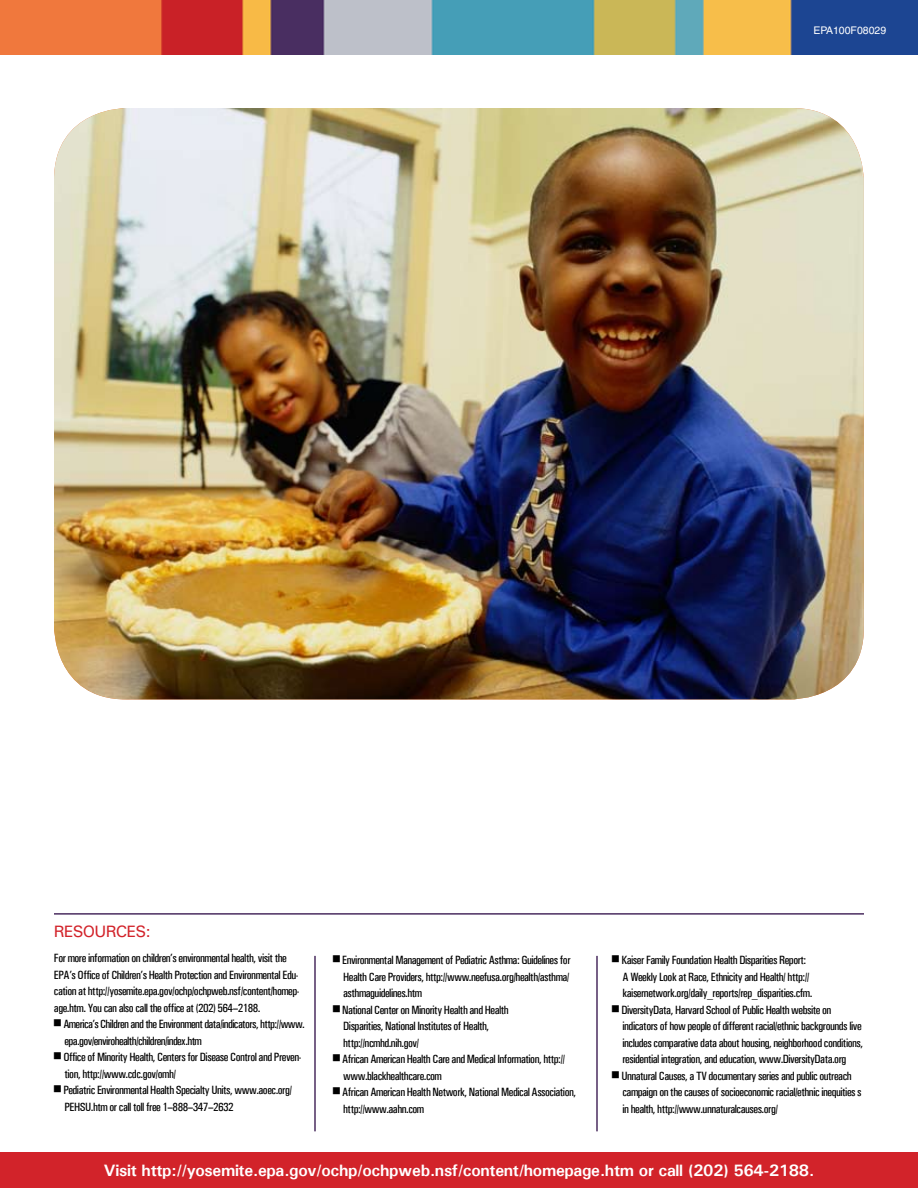
<style>
.page{position:relative;width:918px;height:1188px;background:#fff}
.page>*{position:absolute;margin:0;border:0;box-sizing:border-box;transform-origin:0 0}
.t1{font:700 16.5px "Univers";letter-spacing:-.02em;color:#fff}
.t2{font:500 16.5px "Univers";letter-spacing:-.04em;color:#d2232a}
.t3{font:500 12px/16.5px "Univers Condensed";letter-spacing:-.04em;color:#000}
.t4{font:10.5px "Helvetica";color:#fff}
</style>
<div class="page">
<hr style="left:54px;top:913px;width:810px;height:2px;background:#4a2d60">
<hr style="left:314px;top:956px;width:2px;height:175px;background:#4a2d60">
<hr style="left:596px;top:956px;width:2px;height:175px;background:#4a2d60">
<img style="left:0;top:0;width:918px;height:54px">
<img style="left:54px;top:108px;width:810px;height:591px">
<div style="left:0;top:1152px;width:918px;height:36px;background:#d2232a"></div>
<p class="t4" style="left:813px;top:24px;width:74px">EPA100F08029</p>
<p class="t2" style="left:54px;top:921px;width:98px">RESOURCES:</p>
<p class="t3" style="left:54px;top:950px;width:247px">For more information on children’s environmental health, visit the EPA’s Office of Children’s Health Protection and Environmental Edu&shy;cation at http://yosemite.epa.gov/ochp/ochpweb.nsf/content/homep&shy;age.htm. You can also call the office at (202) 564–2188.</p>
<p class="t3" style="left:54px;top:1016px;width:252px">■ America’s Children and the Environment data/indicators, http://www.</p>
<p class="t3" style="left:64px;top:1033px;width:139px">epa.gov/envirohealth/children/index.htm</p>
<p class="t3" style="left:64px;top:1049px;width:238px;text-indent:-10px">■ Office of Minority Health, Centers for Disease Control and Preven&shy;tion, http://www.cdc.gov/omh/</p>
<p class="t3" style="left:64px;top:1082px;width:229px;text-indent:-10px">■ Pediatric Environmental Health Specialty Units, www.aoec.org/<br>PEHSU.htm or call toll free 1–888–347–2632</p>
<p class="t3" style="left:343px;top:952px;width:229px;text-align:justify;text-indent:-10px">■ Environmental Management of Pediatric Asthma: Guidelines for Health Care Providers, http://www.neefusa.org/health/asthma/ asthmaguidelines.htm</p>
<p class="t3" style="left:343px;top:1001px;width:167px;text-indent:-10px">■ National Center on Minority Health and Health<br>Disparities, National Institutes of Health, http://ncmhd.nih.gov/</p>
<p class="t3" style="left:343px;top:1051px;width:224px;text-indent:-10px">■ African American Health Care and Medical Information, http:// www.blackhealthcare.com</p>
<p class="t3" style="left:343px;top:1084px;width:234px;text-indent:-10px">■ African American Health Network, National Medical Association, http://www.aahn.com</p>
<p class="t3" style="left:622px;top:952px;width:191px;text-indent:-10px">■ Kaiser Family Foundation Health Disparities Report:<br>A Weekly Look at Race, Ethnicity and Health/ http:// kaisernetwork.org/daily_reports/rep_disparities.cfm.</p>
<p class="t3" style="left:622px;top:1001px;width:242px;text-indent:-10px">■ DiversityData, Harvard School of Public Health website on indicators of how people of different racial/ethnic backgrounds live includes comparative data about housing, neighborhood conditions, residential integration, and education, www.DiversityData.org</p>
<p class="t3" style="left:622px;top:1067px;width:241px;text-indent:-10px">■ Unnatural Causes, a TV documentary series and public outreach campaign on the causes of socioeconomic racial/ethnic inequities s in health, http://www.unnaturalcauses.org/</p>
<p class="t1" style="left:104px;top:1160px;width:712px">Visit http://yosemite.epa.gov/ochp/ochpweb.nsf/content/homepage.htm or call (202) 564-2188.</p>
</div>
